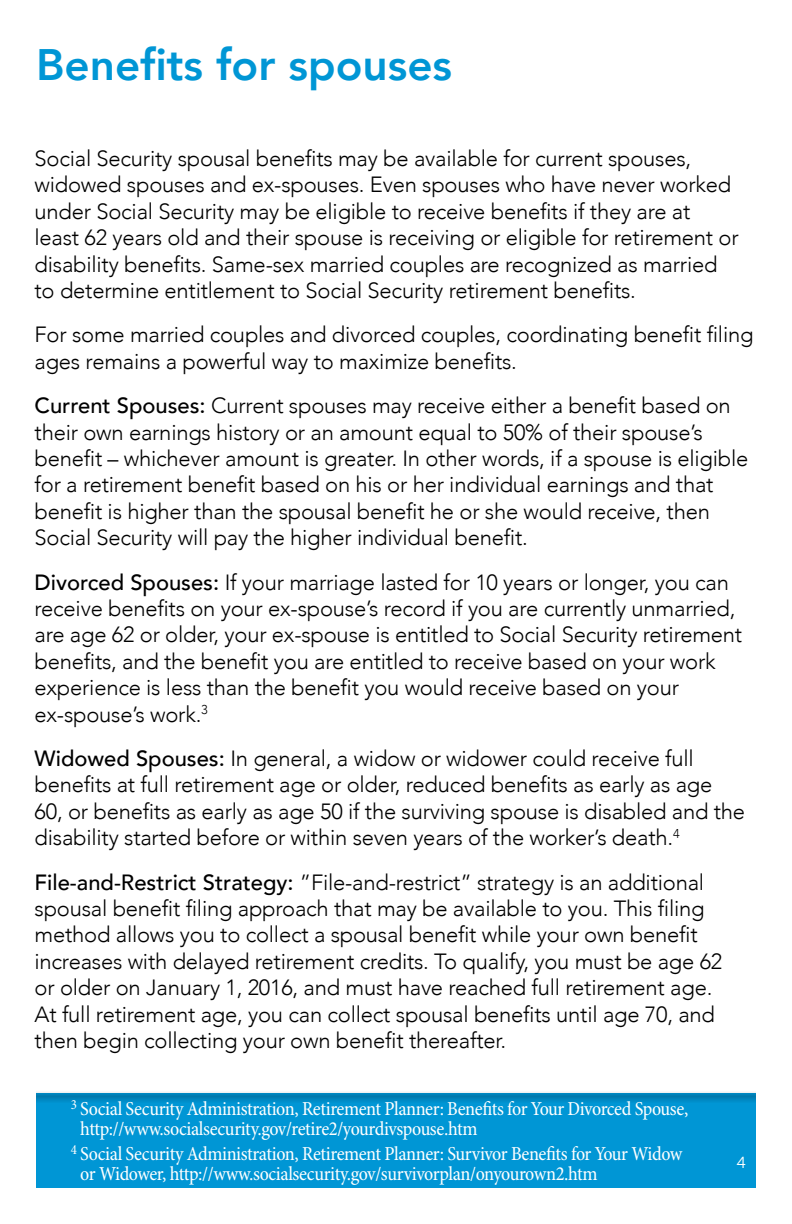
<style>
.page{position:relative;width:792px;height:1224px;background:#fff}
.page>*{position:absolute;margin:0;border:0;box-sizing:border-box;transform-origin:0 0}
.t1{font:800 44px "Avenir";color:#0096d5}
.t2{font:300 22px/26.4px "Avenir";letter-spacing:-.01em;color:#000}
.t3{font:condensed 20px/20px "Minion Pro";letter-spacing:-.02em;color:#fff}
.t4{font:16px "Museo Sans 300";color:#fff}
.s1{font-weight:500}
</style>
<div class="page">
<svg style="left:36px;top:1092px;width:720px;height:95px;background:#0295d2"></svg>
<h1 class="t1" style="left:36px;top:30px;width:418px">Benefits for spouses</h1>
<p class="t2" style="left:35px;top:145px;width:706px">Social Security spousal benefits may be available for current spouses, widowed spouses and ex-spouses. Even spouses who have never worked under Social Security may be eligible to receive benefits if they are at least 62 years old and their spouse is receiving or eligible for retirement or disability benefits. Same-sex married couples are recognized as married to determine entitlement to Social Security retirement benefits.</p>
<p class="t2" style="left:35px;top:322px;width:720px">For some married couples and divorced couples, coordinating benefit filing ages remains a powerful way to maximize benefits.</p>
<p class="t2" style="left:35px;top:392px;width:715px"><span class="s1">Current Spouses:</span> Current spouses may receive either a benefit based on their own earnings history or an amount equal to 50% of their spouse’s benefit – whichever amount is greater. In other words, if a spouse is eligible for a retirement benefit based on his or her individual earnings and that benefit is higher than the spousal benefit he or she would receive, then Social Security will pay the higher individual benefit.</p>
<p class="t2" style="left:35px;top:569px;width:709px"><span class="s1">Divorced Spouses:</span> If your marriage lasted for 10 years or longer, you can receive benefits on your ex-spouse’s record if you are currently unmarried, are age 62 or older, your ex-spouse is entitled to Social Security retirement benefits, and the benefit you are entitled to receive based on your work experience is less than the benefit you would receive based on your ex-spouse’s work.<sup>3</sup></p>
<p class="t2" style="left:35px;top:745px;width:712px"><span class="s1">Widowed Spouses:</span> In general, a widow or widower could receive full benefits at full retirement age or older, reduced benefits as early as age 60, or benefits as early as age 50 if the surviving spouse is disabled and the disability started before or within seven years of the worker’s death.<sup>4</sup></p>
<p class="t2" style="left:35px;top:869px;width:689px"><span class="s1">File-and-Restrict Strategy:</span> ”File-and-restrict” strategy is an additional spousal benefit filing approach that may be available to you. This filing method allows you to collect a spousal benefit while your own benefit increases with delayed retirement credits. To qualify, you must be age 62 or older on January 1, 2016, and must have reached full retirement age.<br>At full retirement age, you can collect spousal benefits until age 70, and then begin collecting your own benefit thereafter.</p>
<p class="t3" style="left:80px;top:1099px;width:610px;text-indent:-10px"><sup>3</sup> Social Security Administration, Retirement Planner: Benefits for Your Divorced Spouse, http://www.socialsecurity.gov/retire2/yourdivspouse.htm</p>
<p class="t3" style="left:80px;top:1145px;width:604px;text-indent:-10px"><sup>4</sup> Social Security Administration, Retirement Planner: Survivor Benefits for Your Widow or Widower, http://www.socialsecurity.gov/survivorplan/onyourown2.htm</p>
<p class="t4" style="left:737px;top:1154px;width:11px">4</p>
</div>
